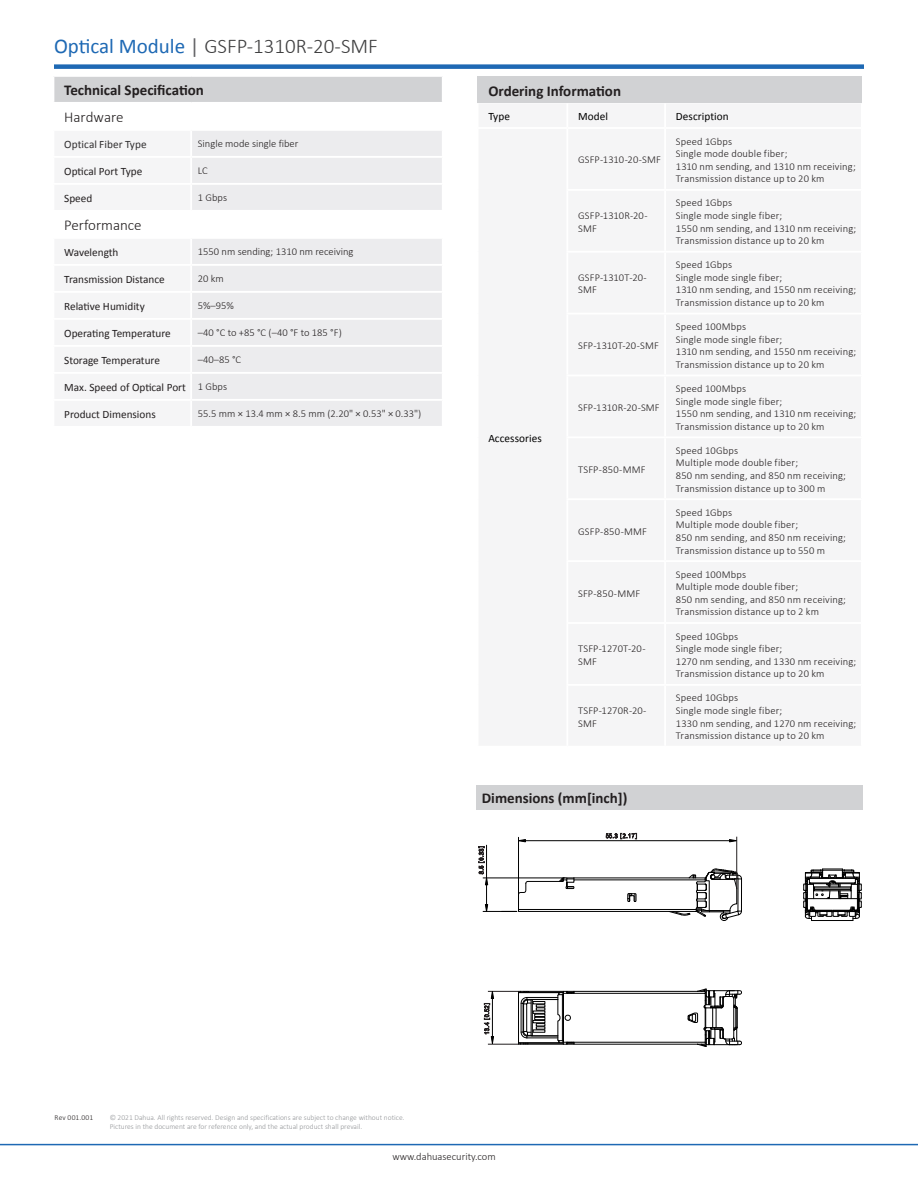
<style>
.page{position:relative;width:918px;height:1188px;background:#fff}
.page>*{position:absolute;margin:0;border:0;box-sizing:border-box;transform-origin:0 0}
.t1{font:300 21px "Calibri";color:#3e3e3f}
.t2{font:700 15px "Calibri";color:#231f20}
.表格大类{font:300 15px "Calibri";color:#231f20}
.t3{font:11.25px "Calibri";color:#231f20}
.表格内标题{font:11.25px "Calibri";letter-spacing:.005em;color:#000}
.t4{font:11.25px "Calibri";letter-spacing:.005em;color:#312f30}
.表格正文{font:300 10.5px/12.6px "Calibri";letter-spacing:.015em;color:#231f20}
.t5{font:300 7.5px "Calibri";color:#939598}
.t6{font:300 7.5px "Calibri";letter-spacing:.015em;color:#231f20}
.s1{font-weight:400;color:#1e69b4}
.s2{font-weight:400;color:#636366}
</style>
<div class="page">
<div style="left:54px;top:64px;width:810px;height:5px;background:#1e69b4"></div>
<hr style="left:0;top:1144px;width:918px;height:1px;background:#1e69b4">
<div style="left:53px;top:76px;width:390px;height:27px;background:#d1d2d4"></div>
<div style="left:192px;top:131px;width:250px;height:295px;background:#ececee"></div>
<div style="left:53px;top:211px;width:390px;height:27px;background:#fff"></div>
<hr style="left:191px;top:210px;width:253px;height:2px;background:#fff">
<hr style="left:52px;top:75px;width:139px;height:2px;background:#fff">
<hr style="left:191px;top:75px;width:253px;height:2px;background:#fff">
<hr style="left:52px;top:77px;width:2px;height:25px;background:#fff">
<hr style="left:442px;top:77px;width:2px;height:25px;background:#fff">
<hr style="left:52px;top:102px;width:139px;height:2px;background:#fff">
<hr style="left:191px;top:102px;width:253px;height:2px;background:#fff">
<hr style="left:191px;top:156px;width:253px;height:2px;background:#fff">
<hr style="left:191px;top:183px;width:253px;height:2px;background:#fff">
<hr style="left:191px;top:237px;width:253px;height:2px;background:#fff">
<hr style="left:191px;top:264px;width:253px;height:2px;background:#fff">
<hr style="left:191px;top:291px;width:253px;height:2px;background:#fff">
<hr style="left:191px;top:318px;width:253px;height:2px;background:#fff">
<hr style="left:191px;top:345px;width:253px;height:2px;background:#fff">
<hr style="left:191px;top:372px;width:253px;height:2px;background:#fff">
<hr style="left:191px;top:399px;width:253px;height:2px;background:#fff">
<div style="left:477px;top:786px;width:386px;height:24px;background:#d1d2d4"></div>
<svg style="left:518px;top:989px;width:224px;height:58px"></svg>
<svg style="left:502px;top:869px;width:240px;height:52px"></svg>
<hr style="left:483px;top:878px;width:82px;height:1px;background:#000">
<hr style="left:483px;top:911px;width:34px;height:1px;background:#000">
<hr style="left:486px;top:845px;width:1px;height:60px;background:#000">
<svg style="left:479px;top:846px;width:9px;height:39px"></svg>
<svg style="left:485px;top:904px;width:3px;height:8px"></svg>
<hr style="left:518px;top:837px;width:1px;height:70px;background:#000">
<hr style="left:525px;top:840px;width:205px;height:1px;background:#000">
<svg style="left:729px;top:839px;width:7px;height:3px"></svg>
<svg style="left:519px;top:839px;width:7px;height:3px"></svg>
<svg style="left:803px;top:869px;width:59px;height:52px"></svg>
<hr style="left:736px;top:837px;width:1px;height:51px;background:#231f20">
<svg style="left:606px;top:833px;width:31px;height:6px"></svg>
<hr style="left:488px;top:991px;width:31px;height:1px;background:#231f20">
<hr style="left:488px;top:1044px;width:31px;height:1px;background:#231f20">
<svg style="left:484px;top:991px;width:10px;height:53px"></svg>
<div style="left:478px;top:76px;width:384px;height:27px;background:#d1d2d4"></div>
<p class="t1" style="left:54px;top:33px;width:325px"><span class="s1">Optical Module</span> <span class="s2">|</span> GSFP-1310R-20-SMF</p>
<p class="t2" style="left:64px;top:80px;width:141px">Technical Specification</p>
<p class="表格大类" style="left:64px;top:108px;width:61px">Hardware</p>
<p class="t4" style="left:64px;top:137px;width:84px">Optical Fiber Type</p>
<p class="表格正文" style="left:198px;top:137px;width:102px">Single mode single fiber</p>
<p class="t3" style="left:64px;top:164px;width:80px">Optical Port Type</p>
<p class="表格正文" style="left:198px;top:164px;width:11px">LC</p>
<p class="t3" style="left:64px;top:191px;width:30px">Speed</p>
<p class="表格正文" style="left:198px;top:191px;width:31px">1 Gbps</p>
<p class="表格大类" style="left:64px;top:216px;width:79px">Performance</p>
<p class="t3" style="left:64px;top:245px;width:56px">Wavelength</p>
<p class="表格正文" style="left:198px;top:245px;width:157px">1550 nm sending; 1310 nm receiving</p>
<p class="t3" style="left:64px;top:272px;width:102px">Transmission Distance</p>
<p class="表格正文" style="left:198px;top:272px;width:27px">20 km</p>
<p class="t3" style="left:64px;top:299px;width:82px">Relative Humidity</p>
<p class="表格正文" style="left:198px;top:299px;width:38px">5%–95%</p>
<p class="t3" style="left:64px;top:326px;width:108px">Operating Temperature</p>
<p class="表格正文" style="left:198px;top:326px;width:145px">–40 °C to +85 °C (–40 °F to 185 °F)</p>
<p class="t3" style="left:64px;top:353px;width:97px">Storage Temperature</p>
<p class="表格正文" style="left:198px;top:353px;width:45px">–40–85 °C</p>
<p class="t3" style="left:64px;top:380px;width:123px">Max. Speed of Optical Port</p>
<p class="表格正文" style="left:198px;top:380px;width:31px">1 Gbps</p>
<p class="t3" style="left:64px;top:407px;width:93px">Product Dimensions</p>
<p class="表格正文" style="left:198px;top:407px;width:225px">55.5 mm × 13.4 mm × 8.5 mm (2.20" × 0.53" × 0.33")</p>
<p class="t2" style="left:488px;top:81px;width:134px">Ordering Information</p>
<p class="表格内标题" style="left:488px;top:110px;width:23px">Type</p>
<p class="表格内标题" style="left:578px;top:110px;width:31px">Model</p>
<p class="表格内标题" style="left:676px;top:110px;width:54px">Description</p>
<p class="表格内标题" style="left:488px;top:431px;width:55px">Accessories</p>
<p class="表格正文" style="left:578px;top:154px;width:84px">GSFP-1310-20-SMF</p>
<p class="表格正文" style="left:578px;top:209px;width:71px">GSFP-1310R-20-<br>SMF</p>
<p class="表格正文" style="left:578px;top:271px;width:70px">GSFP-1310T-20-<br>SMF</p>
<p class="表格正文" style="left:578px;top:339px;width:82px">SFP-1310T-20-SMF</p>
<p class="表格正文" style="left:578px;top:401px;width:83px">SFP-1310R-20-SMF</p>
<p class="表格正文" style="left:578px;top:463px;width:69px">TSFP-850-MMF</p>
<p class="表格正文" style="left:578px;top:525px;width:70px">GSFP-850-MMF</p>
<p class="表格正文" style="left:578px;top:587px;width:64px">SFP-850-MMF</p>
<p class="表格正文" style="left:578px;top:642px;width:69px">TSFP-1270T-20-<br>SMF</p>
<p class="表格正文" style="left:578px;top:704px;width:70px">TSFP-1270R-20-<br>SMF</p>
<p class="表格正文" style="left:676px;top:135px;width:181px">Speed 1Gbps<br>Single mode double fiber;<br>1310 nm sending, and 1310 nm receiving;<br>Transmission distance up to 20 km</p>
<p class="表格正文" style="left:676px;top:196px;width:182px">Speed 1Gbps<br>Single mode single fiber;<br>1550 nm sending, and 1310 nm receiving;<br>Transmission distance up to 20 km</p>
<p class="表格正文" style="left:676px;top:258px;width:182px">Speed 1Gbps<br>Single mode single fiber;<br>1310 nm sending, and 1550 nm receiving;<br>Transmission distance up to 20 km</p>
<p class="表格正文" style="left:676px;top:320px;width:182px">Speed 100Mbps<br>Single mode single fiber;<br>1310 nm sending, and 1550 nm receiving;<br>Transmission distance up to 20 km</p>
<p class="表格正文" style="left:676px;top:382px;width:182px">Speed 100Mbps<br>Single mode single fiber;<br>1550 nm sending, and 1310 nm receiving;<br>Transmission distance up to 20 km</p>
<p class="表格正文" style="left:676px;top:444px;width:172px">Speed 10Gbps<br>Multiple mode double fiber;<br>850 nm sending, and 850 nm receiving;<br>Transmission distance up to 300 m</p>
<p class="表格正文" style="left:676px;top:506px;width:172px">Speed 1Gbps<br>Multiple mode double fiber;<br>850 nm sending, and 850 nm receiving;<br>Transmission distance up to 550 m</p>
<p class="表格正文" style="left:676px;top:568px;width:172px">Speed 100Mbps<br>Multiple mode double fiber;<br>850 nm sending, and 850 nm receiving;<br>Transmission distance up to 2 km</p>
<p class="表格正文" style="left:676px;top:630px;width:182px">Speed 10Gbps<br>Single mode single fiber;<br>1270 nm sending, and 1330 nm receiving;<br>Transmission distance up to 20 km</p>
<p class="表格正文" style="left:676px;top:691px;width:182px">Speed 10Gbps<br>Single mode single fiber;<br>1330 nm sending, and 1270 nm receiving;<br>Transmission distance up to 20 km</p>
<p class="t2" style="left:482px;top:789px;width:147px">Dimensions (mm[inch])</p>
<p class="t6" style="left:55px;top:1113px;width:40px">Rev 001.001</p>
<p class="t5" style="left:110px;top:1113px;width:296px">© 2021 Dahua. All rights reserved. Design and specifications are subject to change without notice.</p>
<p class="t5" style="left:110px;top:1122px;width:254px">Pictures in the document are for reference only, and the actual product shall prevail.</p>
<p class="表格正文" style="left:392px;top:1150px;width:105px">www.dahuasecurity.com</p>
</div>
